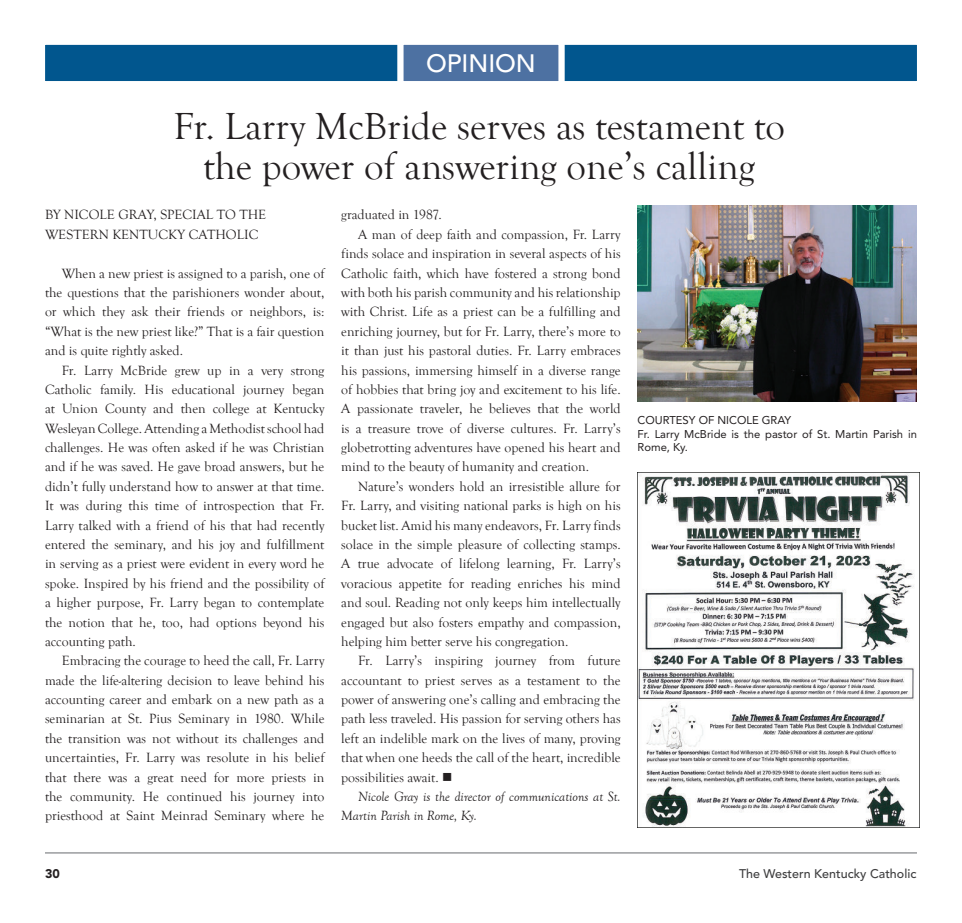
<style>
.page{position:relative;width:962px;height:923px;background:#fff}
.page>*{position:absolute;margin:0;border:0;box-sizing:border-box;transform-origin:0 0}
.t1{font:38.75px/40.6px "Goudy Old Style T";color:#231f20;text-align:center}
.t2{font:500 25px "Avenir LT Std";color:#fff}
.t3{font:13.75px/19.4px "Goudy Old Style T";color:#231f20;text-align:justify}
.t4{font:italic 13.75px "Goudy Old Style T";color:#231f20}
.t5{font:500 12.5px "Avenir LT Std";color:#3e3e3f}
.t6{font:900 12.5px "Avenir LT Std";color:#231f20}
.t7{font:11.25px/13.5px "Avenir LT Std";color:#231f20}
</style>
<div class="page">
<hr style="left:45px;top:852px;width:872px;height:1px;background:#939598">
<div style="left:45px;top:44px;width:872px;height:37px;background:#01568e"></div>
<svg style="left:394px;top:44px;width:174px;height:37px;background:#5a7da9"></svg>
<img style="left:638px;top:206px;width:279px;height:195px">
<img style="left:638px;top:472px;width:281px;height:355px">
<h2 class="t2" style="left:426px;top:49px;width:111px">OPINION</h2>
<h1 class="t1" style="left:173px;top:106px;width:613px">Fr. Larry McBride serves as testament to the power of answering one’s calling</h1>
<p class="t3" style="left:45px;top:205px;width:223px">BY NICOLE GRAY, SPECIAL TO THE<br>WESTERN KENTUCKY CATHOLIC</p>
<p class="t3" style="left:45px;top:263px;width:281px;text-indent:17px">When a new priest is assigned to a parish, one of the questions that the parishioners wonder about, or which they ask their friends or neighbors, is: “What is the new priest like?” That is a fair question and is quite rightly asked.</p>
<p class="t3" style="left:45px;top:360px;width:281px;text-indent:17px">Fr. Larry McBride grew up in a very strong Catholic family. His educational journey began at Union County and then college at Kentucky Wesleyan College. Attending a Methodist school had challenges. He was often asked if he was Christian and if he was saved. He gave broad answers, but he didn’t fully understand how to answer at that time.<br>It was during this time of introspection that Fr.<br>Larry talked with a friend of his that had recently entered the seminary, and his joy and fulfillment in serving as a priest were evident in every word he spoke. Inspired by his friend and the possibility of a higher purpose, Fr. Larry began to contemplate the notion that he, too, had options beyond his accounting path.</p>
<p class="t3" style="left:45px;top:651px;width:281px;text-indent:17px">Embracing the courage to heed the call, Fr. Larry made the life-altering decision to leave behind his accounting career and embark on a new path as a seminarian at St. Pius Seminary in 1980. While the transition was not without its challenges and uncertainties, Fr. Larry was resolute in his belief that there was a great need for more priests in the community. He continued his journey into priesthood at Saint Meinrad Seminary where he</p>
<p class="t3" style="left:341px;top:205px;width:102px">graduated in 1987.</p>
<p class="t3" style="left:358px;top:225px;width:264px">A man of deep faith and compassion, Fr. Larry</p>
<p class="t3" style="left:341px;top:244px;width:281px">finds solace and inspiration in several aspects of his</p>
<p class="t3" style="left:341px;top:263px;width:281px">Catholic faith, which have fostered a strong bond</p>
<p class="t3" style="left:341px;top:283px;width:281px">with both his parish community and his relationship</p>
<p class="t3" style="left:341px;top:302px;width:281px">with Christ. Life as a priest can be a fulfilling and</p>
<p class="t3" style="left:341px;top:321px;width:281px">enriching journey, but for Fr. Larry, there’s more to</p>
<p class="t3" style="left:341px;top:341px;width:281px">it than just his pastoral duties. Fr. Larry embraces</p>
<p class="t3" style="left:341px;top:360px;width:281px">his passions, immersing himself in a diverse range</p>
<p class="t3" style="left:341px;top:380px;width:281px">of hobbies that bring joy and excitement to his life.</p>
<p class="t3" style="left:341px;top:399px;width:281px">A passionate traveler, he believes that the world</p>
<p class="t3" style="left:341px;top:418px;width:281px">is a treasure trove of diverse cultures. Fr. Larry’s</p>
<p class="t3" style="left:341px;top:438px;width:281px">globetrotting adventures have opened his heart and</p>
<p class="t3" style="left:341px;top:457px;width:249px">mind to the beauty of humanity and creation.</p>
<p class="t3" style="left:358px;top:476px;width:264px">Nature’s wonders hold an irresistible allure for</p>
<p class="t3" style="left:341px;top:496px;width:281px">Fr. Larry, and visiting national parks is high on his</p>
<p class="t3" style="left:341px;top:515px;width:281px">bucket list. Amid his many endeavors, Fr. Larry finds</p>
<p class="t3" style="left:341px;top:535px;width:281px">solace in the simple pleasure of collecting stamps.</p>
<p class="t3" style="left:341px;top:554px;width:281px">A true advocate of lifelong learning, Fr. Larry’s</p>
<p class="t3" style="left:341px;top:573px;width:281px">voracious appetite for reading enriches his mind</p>
<p class="t3" style="left:341px;top:593px;width:281px">and soul. Reading not only keeps him intellectually</p>
<p class="t3" style="left:341px;top:612px;width:281px">engaged but also fosters empathy and compassion,</p>
<p class="t3" style="left:341px;top:631px;width:229px">helping him better serve his congregation.</p>
<p class="t3" style="left:358px;top:651px;width:264px">Fr. Larry’s inspiring journey from future</p>
<p class="t3" style="left:341px;top:670px;width:281px">accountant to priest serves as a testament to the</p>
<p class="t3" style="left:341px;top:690px;width:281px">power of answering one’s calling and embracing the</p>
<p class="t3" style="left:341px;top:709px;width:281px">path less traveled. His passion for serving others has</p>
<p class="t3" style="left:341px;top:728px;width:281px">left an indelible mark on the lives of many, proving</p>
<p class="t3" style="left:341px;top:748px;width:281px">that when one heeds the call of the heart, incredible</p>
<p class="t3" style="left:341px;top:767px;width:113px">possibilities await. ■</p>
<p class="t4" style="left:358px;top:791px;width:264px">Nicole Gray is the director of communications at St.</p>
<p class="t4" style="left:341px;top:810px;width:137px">Martin Parish in Rome, Ky.</p>
<p class="t7" style="left:638px;top:413px;width:281px">COURTESY OF NICOLE GRAY<br>Fr. Larry McBride is the pastor of St. Martin Parish in<br>Rome, Ky.</p>
<p class="t6" style="left:45px;top:868px;width:16px">30</p>
<p class="t5" style="left:739px;top:868px;width:179px">The Western Kentucky Catholic</p>
</div>
